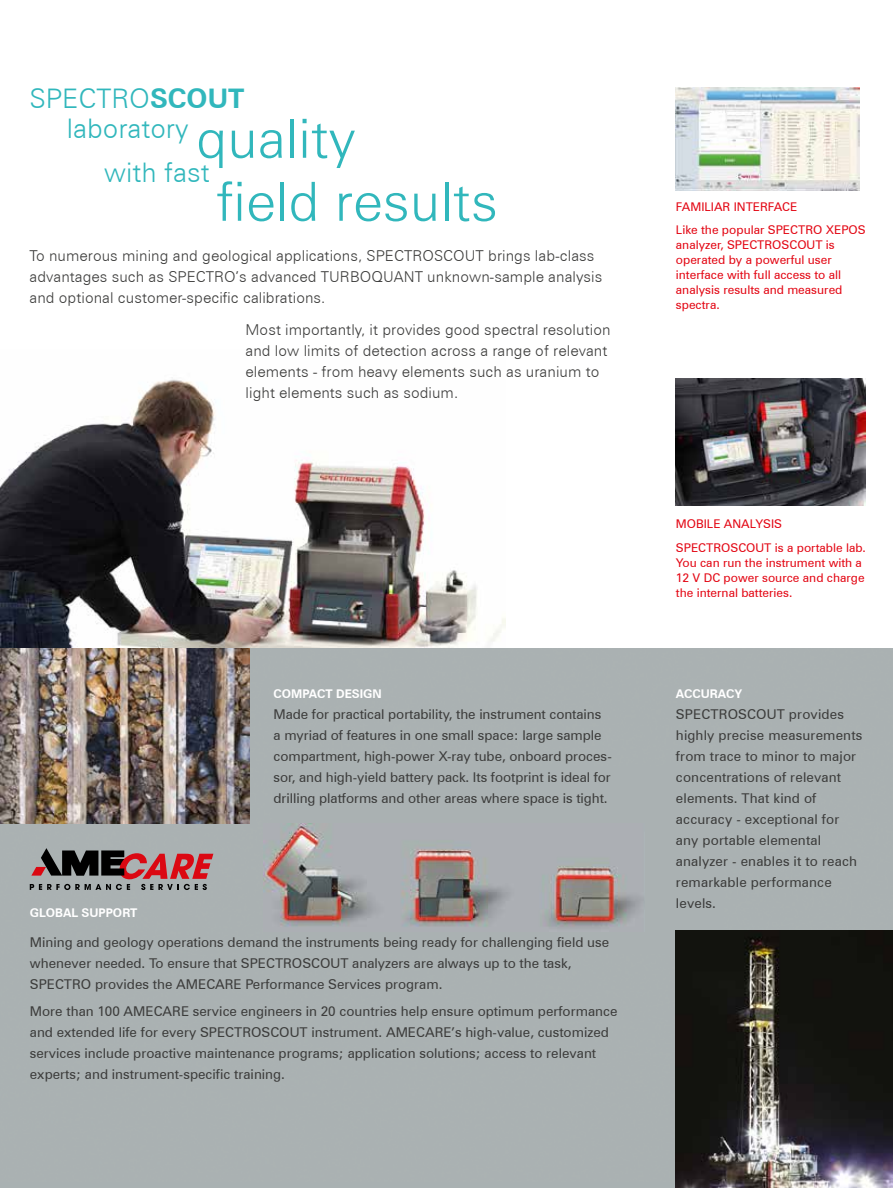
<style>
.page{position:relative;width:893px;height:1188px;background:#fff}
.page>*{position:absolute;margin:0;border:0;box-sizing:border-box;transform-origin:0 0}
.t1{font:300 54px "Zurich BT";color:#31b7bc}
.t2{font:300 27px/30px "Zurich BT";color:#31b7bc}
.t3{font:300 15px/21px "Zurich BT";letter-spacing:.005em;color:#3c3c3b}
.t4{font:13.5px/21px "Zurich BT";color:#3c3c3b}
.t5{font:12px/15px "Zurich BT";color:#e30613}
.t6{font:700 12px "Zurich BT";color:#fff}
.s1{font-weight:700}
.s2{font-size:54px}
</style>
<div class="page">
<img style="left:1px;top:379px;width:505px;height:269px">
<div style="left:0;top:648px;width:893px;height:540px;background:#aab1b2"></div>
<img style="left:676px;top:930px;width:217px;height:258px">
<img style="left:0;top:648px;width:250px;height:175px">
<img style="left:676px;top:88px;width:183px;height:103px">
<svg style="left:30px;top:848px;width:183px;height:42px;background:#89686a"></svg>
<img style="left:264px;top:823px;width:381px;height:109px">
<img style="left:676px;top:379px;width:189px;height:126px">
<h2 class="t2" style="left:67px;top:83px;width:290px;text-indent:83px"><span class="s1">SCOUT<br></span>laboratory <span class="s2">quality</span></h2>
<h2 class="t2" style="left:30px;top:83px;width:34px">SPECTRO</h2>
<h2 class="t2" style="left:104px;top:157px;width:107px">with fast</h2>
<h1 class="t1" style="left:217px;top:169px;width:282px">field results</h1>
<p class="t3" style="left:30px;top:245px;width:357px">To numerous mining and geological applications, SPECTRO</p>
<p class="t3" style="left:434px;top:245px;width:162px">SCO UT brings lab-class</p>
<p class="t3" style="left:30px;top:266px;width:159px">advantages such as SPECTRO</p>
<p class="t3" style="left:236px;top:266px;width:116px">’s advanced TURBO</p>
<p class="t3" style="left:372px;top:266px;width:33px">QUANT</p>
<p class="t3" style="left:427px;top:266px;width:177px">unknown-sample analysis</p>
<p class="t3" style="left:246px;top:282px;width:366px;line-height:31.8px;text-indent:-216px">and optional customer-specific calibrations.<br>Most importantly, it provides good spectral resolution</p>
<p class="t3" style="left:246px;top:340px;width:363px">and low limits of detection across a range of relevant elements - from heavy elements such as uranium to light elements such as sodium.</p>
<p class="t6" style="left:274px;top:686px;width:110px">COMPACT DESIGN</p>
<p class="t4" style="left:274px;top:704px;width:340px">Made for practical portability, the instrument contains a myriad of features in one small space: large sample compartment, high-power X-ray tube, onboard proces&shy;sor, and high-yield battery pack. Its footprint is ideal for drilling platforms and other areas where space is tight.</p>
<p class="t6" style="left:30px;top:905px;width:109px">GLOBAL SU PPORT</p>
<p class="t4" style="left:30px;top:931px;width:581px">Mining and geology operations demand the instruments being ready for challenging field use whenever needed. To ensure that SPECTROSCOUT analyzers are always up to the task,<br>SPECTRO provides the AMECARE Performance Services program.</p>
<p class="t4" style="left:30px;top:1001px;width:589px">More than 100 AMECARE service engineers in 20 countries help ensure optimum performance and extended life for every SPECTROSCOUT instrument. AMECARE’s high-value, customized services include proactive maintenance programs; application solutions; access to relevant experts; and instrument-specific training.</p>
<p class="t5" style="left:676px;top:194px;width:191px;line-height:23.7px">FAMILIAR INTERFACE<br>Like the popular SPECTRO XEPOS</p>
<p class="t5" style="left:676px;top:237px;width:168px">analyzer, SPECTROSCOUT is operated by a powerful user interface with full access to all analysis results and measured spectra.</p>
<p class="t5" style="left:676px;top:512px;width:191px;line-height:23.7px">MOBILE ANALYSIS<br>SPECTROSCOUT is a portable lab.</p>
<p class="t5" style="left:676px;top:555px;width:190px">You can run the instrument with a<br>12 V DC power source and charge the internal batteries.</p>
<p class="t6" style="left:676px;top:686px;width:18px">ACCU</p>
<p class="t6" style="left:710px;top:686px;width:34px">RACY</p>
<p class="t4" style="left:676px;top:704px;width:188px">SPECTROSCOUT provides highly precise measurements from trace to minor to major concentrations of relevant elements. That kind of accuracy - exceptional for any portable elemental analyzer - enables it to reach remarkable performance levels.</p>
</div>
